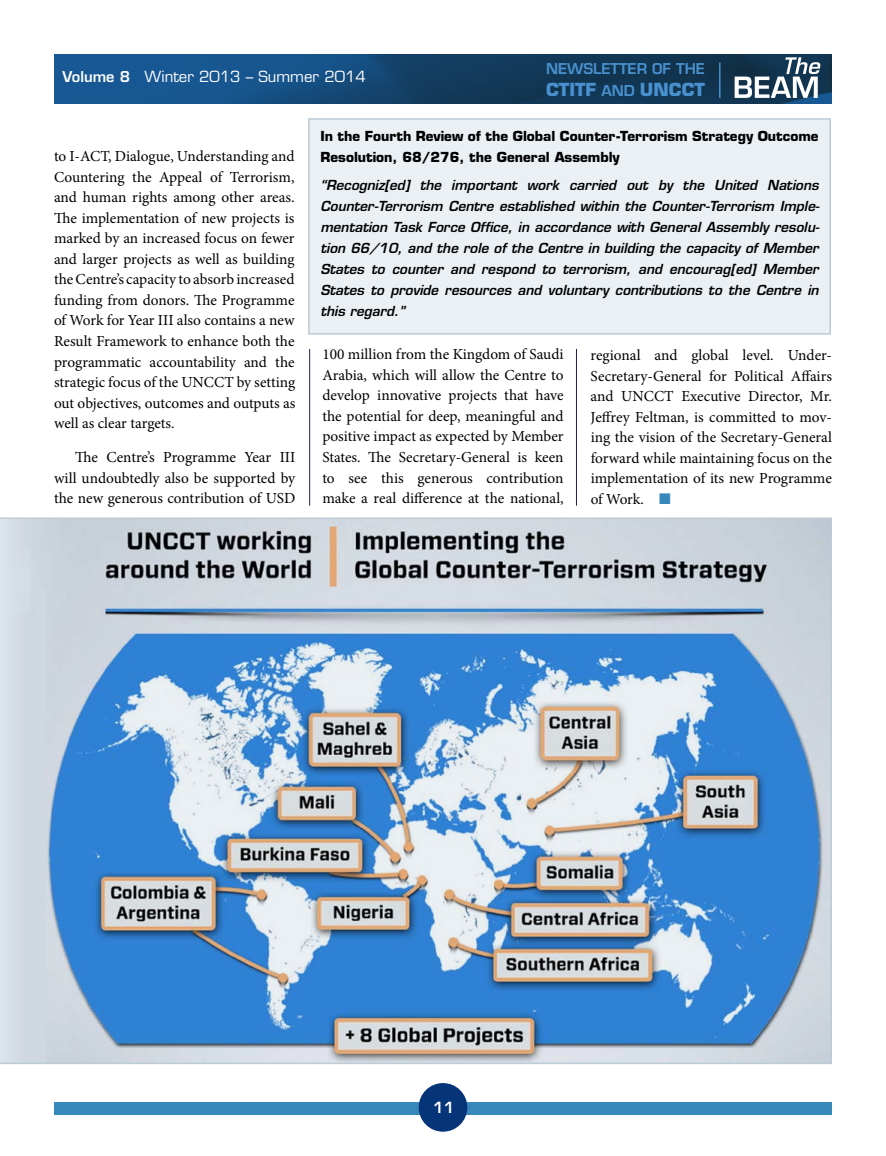
<style>
.page{position:relative;width:886px;height:1156px;background:#fff}
.page>*{position:absolute;margin:0;border:0;box-sizing:border-box;transform-origin:0 0}
.t1{font:700 17.55px "Eurostile LT Std";color:#4891ce}
.t2{font:15.3px/20.5px "Minion Pro";letter-spacing:-.005em;color:#000;text-align:justify}
.t3{font:15px "Eurostile LT Std";color:#fff}
.t4{font:600 15px "Eurostile LT Std";color:#fff}
.t5{font:600 14.55px "Eurostile LT Std";color:#4891ce}
.t6{font:italic 600 13.5px/21px "Eurostile LT Std";color:#000;text-align:justify}
.t7{font:700 13.5px/21px "Eurostile LT Std";color:#000}
.s1{font-weight:600;font-size:14.55px}
.s2{color:#3687ba}
</style>
<div class="page">
<div style="left:54px;top:1102px;width:778px;height:12px;background:#3687ba"></div>
<div style="left:418px;top:1083px;width:49px;height:48px;background:#053479;border-radius:50%"></div>
<img style="left:54px;top:54px;width:778px;height:49px">
<svg style="left:734px;top:57px;width:87px;height:41px"></svg>
<hr style="left:719px;top:63px;width:1px;height:35px;background:#4891ce">
<svg style="left:0;top:517px;width:832px;height:547px;background:#8eaece"></svg>
<hr style="left:576px;top:349px;width:1px;height:157px;background:#2a1a67">
<hr style="left:309px;top:349px;width:1px;height:157px;background:#2a1a67">
<div style="left:309px;top:119px;width:521px;height:215px;background:#ebf0f4"></div>
<div style="left:308px;top:118px;width:523px;height:216px;border:2px solid #bbccd7"></div>
<p class="t3" style="left:63px;top:67px;width:305px"><span class="s1">VOLUME 8</span> Winter 2013 – Summer 2014</p>
<p class="t5" style="left:546px;top:59px;width:160px">NEWSLETTER OF THE</p>
<p class="t1" style="left:546px;top:79px;width:160px">CTITF <span class="s1">AN D</span> UNCCT</p>
<p class="t2" style="left:54px;top:146px;width:243px">to I-ACT, Dialogue, Understanding and Countering the Appeal of Terrorism, and human rights among other areas.<br>The implementation of new projects is marked by an increased focus on fewer and larger projects as well as building the Centre’s capacity to absorb increased funding from donors. The Programme of Work for Year III also contains a new Result Framework to enhance both the programmatic accountability and the strategic focus of the UNCCT by setting out objectives, outcomes and outputs as well as clear targets.</p>
<p class="t2" style="left:54px;top:447px;width:243px;text-indent:21px">The Centre’s Programme Year III will undoubtedly also be supported by the new generous contribution of USD</p>
<p class="t7" style="left:320px;top:125px;width:500px">In the Fourth Review of the Global Counter-Terrorism Strategy Outcome<br>Resolution, 68/276, the General Assembly</p>
<p class="t6" style="left:320px;top:175px;width:500px">“Recogniz[ed] the important work carried out by the United Nations Counter-Terrorism Centre established within the Counter-Terrorism Imple&shy;mentation Task Force Office, in accordance with General Assembly resolu&shy;tion 66/10, and the role of the Centre in building the capacity of Member States to counter and respond to terrorism, and encourag[ed] Member States to provide resources and voluntary contributions to the Centre in this regard.”</p>
<p class="t2" style="left:322px;top:344px;width:243px">100 million from the Kingdom of Saudi Arabia, which will allow the Centre to develop innovative projects that have the potential for deep, meaningful and positive impact as expected by Member States. The Secretary-General is keen to see this generous contribution make a real difference at the national,</p>
<p class="t2" style="left:590px;top:345px;width:243px">regional and global level. Under-Secretary-General for Political Affairs and UNCCT Executive Director, Mr.<br>Jeffrey Feltman, is committed to mov&shy;ing the vision of the Secretary-General forward while maintaining focus on the implementation of its new Programme of Work. <span class="s2">■</span></p>
<p class="t4" style="left:433px;top:1098px;width:23px">11</p>
</div>
